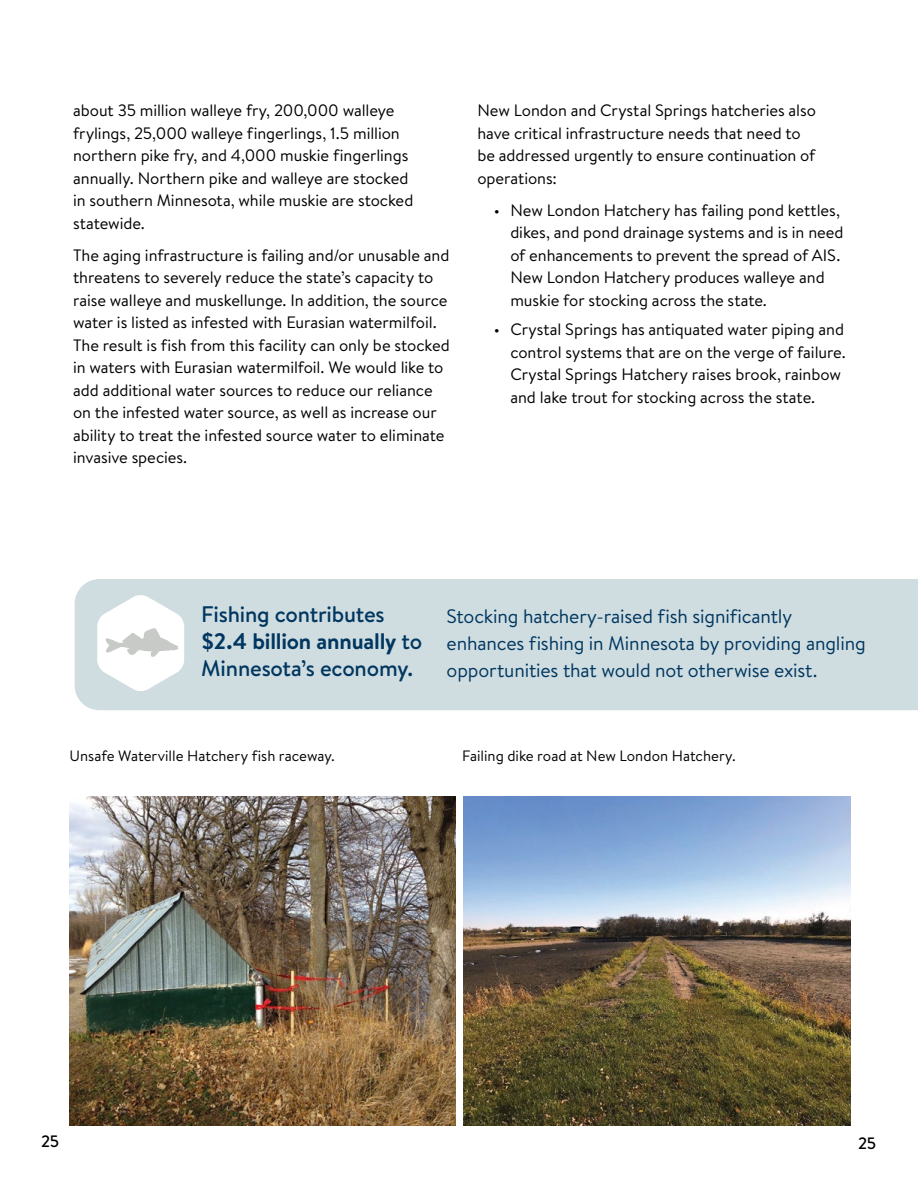
<style>
.page{position:relative;width:918px;height:1188px;background:#fff}
.page>*{position:absolute;margin:0;border:0;box-sizing:border-box;transform-origin:0 0}
.H3_Value__Call_Outs{font:500 22.5px/27px "Brandon Text";letter-spacing:-.01em;color:#003660}
.H3_Value__Call_Outs-2{font:19.5px/27px "Brandon Text";letter-spacing:-.01em;color:#003660}
.P_Body{font:16.5px/22.5px "Brandon Text";letter-spacing:-.005em;color:#000}
.t1{font:500 16.5px "Brandon Text";color:#000}
.P_Captions{font:15px "Brandon Text";color:#000}
.s1{font-weight:700}
</style>
<div class="page">
<img style="left:464px;top:796px;width:386px;height:329px">
<img style="left:70px;top:796px;width:386px;height:329px">
<div style="left:74px;top:579px;width:844px;height:132px;background:#cfdde0"></div>
<svg style="left:97px;top:595px;width:87px;height:97px"></svg>
<p class="P_Body" style="left:73px;top:99px;width:342px">about 35 million walleye fry, 200,000 walleye frylings, 25,000 walleye fingerlings, 1.5 million northern pike fry, and 4,000 muskie fingerlings annually. Northern pike and walleye are stocked in southern Minnesota, while muskie are stocked statewide.</p>
<p class="P_Body" style="left:73px;top:243px;width:378px">The aging infrastructure is failing and/or unusable and threatens to severely reduce the state’s capacity to raise walleye and muskellunge. In addition, the source water is listed as infested with Eurasian watermilfoil.<br>The result is fish from this facility can only be stocked in waters with Eurasian watermilfoil. We would like to add additional water sources to reduce our reliance on the infested water source, as well as increase our ability to treat the infested source water to eliminate invasive species.</p>
<p class="P_Body" style="left:477px;top:99px;width:340px">New London and Crystal Springs hatcheries also have critical infrastructure needs that need to be addressed urgently to ensure continuation of operations:</p>
<p class="P_Body" style="left:510px;top:198px;width:335px;text-indent:-16px">• New London Hatchery has failing pond kettles, dikes, and pond drainage systems and is in need of enhancements to prevent the spread of AIS.<br>New London Hatchery produces walleye and muskie for stocking across the state.</p>
<p class="P_Body" style="left:510px;top:318px;width:337px;text-indent:-16px">• Crystal Springs has antiquated water piping and control systems that are on the verge of failure.<br>Crystal Springs Hatchery raises brook, rainbow and lake trout for stocking across the state.</p>
<h3 class="H3_Value__Call_Outs" style="left:201px;top:601px;width:223px">Fishing contributes <span class="s1">$2.4 billion annually</span> to<br>Minnesota’s economy.</h3>
<h3 class="H3_Value__Call_Outs-2" style="left:447px;top:602px;width:421px">Stocking hatchery-raised fish significantly enhances fishing in Minnesota by providing angling opportunities that would not otherwise exist.</h3>
<p class="P_Captions" style="left:70px;top:745px;width:267px">Unsafe Waterville Hatchery fish raceway.</p>
<p class="P_Captions" style="left:462px;top:745px;width:275px">Failing dike road at New London Hatchery.</p>
<p class="t1" style="left:41px;top:1130px;width:20px">25</p>
<p class="t1" style="left:858px;top:1132px;width:20px">25</p>
</div>
